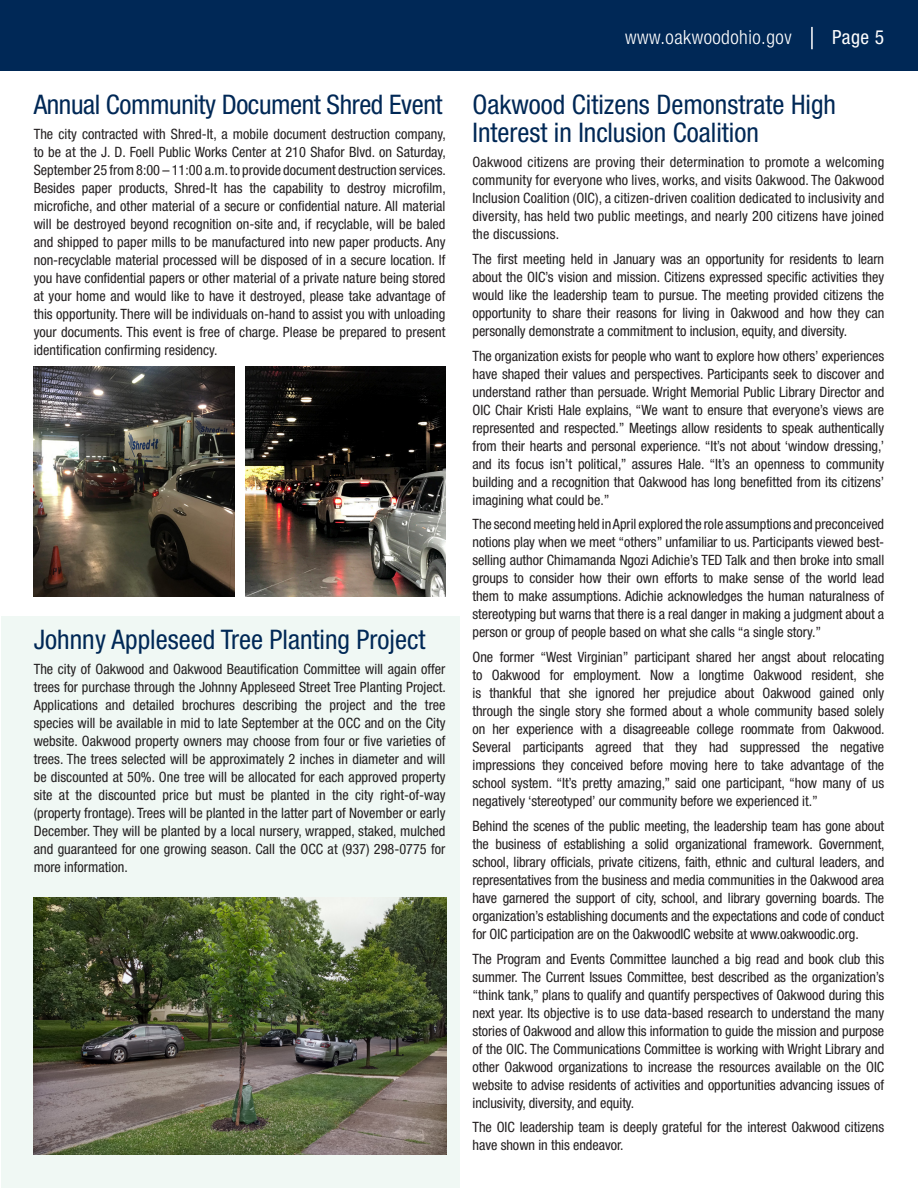
<style>
.page{position:relative;width:918px;height:1188px;background:#fff}
.page>*{position:absolute;margin:0;border:0;box-sizing:border-box;transform-origin:0 0}
.City_Head{font:condensed 27px/28.5px "Helvetica Neue LT Std";color:#002856}
.t1{font:300 condensed 19.5px "Helvetica Neue LT Std";letter-spacing:.025em;color:#fff}
.t2{font:condensed 19.5px "Helvetica Neue LT Std";color:#fff}
.Body_Copy_small{font:condensed 14.25px/18px "Helvetica Neue LT Std";letter-spacing:-.005em;color:#231f20;text-align:justify}
</style>
<div class="page">
<div style="left:1px;top:616px;width:458px;height:572px;background:#f0f8f4"></div>
<img style="left:245px;top:367px;width:201px;height:229px">
<img style="left:34px;top:367px;width:200px;height:229px">
<img style="left:34px;top:897px;width:412px;height:257px">
<div style="left:0;top:0;width:918px;height:71px;background:#002856"></div>
<hr style="left:811px;top:27px;width:2px;height:22px;background:#fff">
<p class="City_Head" style="left:34px;top:90px;width:410px">Annual Community Document Shred Event</p>
<p class="Body_Copy_small" style="left:34px;top:124px;width:414px">The city contracted with Shred-It, a mobile document destruction company, to be at the J. D. Foell Public Works Center at 210 Shafor Blvd. on Saturday, September 25 from 8:00 – 11:00 a.m. to provide document destruction services.<br>Besides paper products, Shred-It has the capability to destroy microfilm, microfiche, and other material of a secure or confidential nature. All material will be destroyed beyond recognition on-site and, if recyclable, will be baled and shipped to paper mills to be manufactured into new paper products. Any non-recyclable material processed will be disposed of in a secure location. If you have confidential papers or other material of a private nature being stored at your home and would like to have it destroyed, please take advantage of this opportunity. There will be individuals on-hand to assist you with unloading your documents. This event is free of charge. Please be prepared to present identification confirming residency.</p>
<p class="City_Head" style="left:34px;top:625px;width:393px">Johnny Appleseed Tree Planting Project</p>
<p class="Body_Copy_small" style="left:34px;top:660px;width:414px">The city of Oakwood and Oakwood Beautification Committee will again offer trees for purchase through the Johnny Appleseed Street Tree Planting Project.<br>Applications and detailed brochures describing the project and the tree species will be available in mid to late September at the OCC and on the City website. Oakwood property owners may choose from four or five varieties of trees. The trees selected will be approximately 2 inches in diameter and will be discounted at 50%. One tree will be allocated for each approved property site at the discounted price but must be planted in the city right-of-way (property frontage). Trees will be planted in the latter part of November or early December. They will be planted by a local nursery, wrapped, staked, mulched and guaranteed for one growing season. Call the OCC at (937) 298-0775 for more information.</p>
<h2 class="t1" style="left:625px;top:26px;width:168px">www.oakwoodohio.gov</h2>
<h2 class="t2" style="left:832px;top:26px;width:54px">Page 5</h2>
<p class="City_Head" style="left:472px;top:90px;width:365px">Oakwood Citizens Demonstrate High<br>Interest in Inclusion Coalition</p>
<p class="Body_Copy_small" style="left:472px;top:153px;width:413px">Oakwood citizens are proving their determination to promote a welcoming community for everyone who lives, works, and visits Oakwood. The Oakwood Inclusion Coalition (OIC), a citizen-driven coalition dedicated to inclusivity and diversity, has held two public meetings, and nearly 200 citizens have joined the discussions.</p>
<p class="Body_Copy_small" style="left:472px;top:250px;width:413px">The first meeting held in January was an opportunity for residents to learn about the OIC’s vision and mission. Citizens expressed specific activities they would like the leadership team to pursue. The meeting provided citizens the opportunity to share their reasons for living in Oakwood and how they can personally demonstrate a commitment to inclusion, equity, and diversity.</p>
<p class="Body_Copy_small" style="left:472px;top:346px;width:413px">The organization exists for people who want to explore how others’ experiences have shaped their values and perspectives. Participants seek to discover and understand rather than persuade. Wright Memorial Public Library Director and OIC Chair Kristi Hale explains, “We want to ensure that everyone’s views are represented and respected.” Meetings allow residents to speak authentically from their hearts and personal experience. “It’s not about ‘window dressing,’ and its focus isn’t political,” assures Hale. “It’s an openness to community building and a recognition that Oakwood has long benefitted from its citizens’ imagining what could be.”</p>
<p class="Body_Copy_small" style="left:472px;top:515px;width:413px">The second meeting held in April explored the role assumptions and preconceived notions play when we meet “others” unfamiliar to us. Participants viewed best&shy;selling author Chimamanda Ngozi Adichie’s TED Talk and then broke into small groups to consider how their own efforts to make sense of the world lead them to make assumptions. Adichie acknowledges the human naturalness of stereotyping but warns that there is a real danger in making a judgment about a person or group of people based on what she calls “a single story.”</p>
<p class="Body_Copy_small" style="left:472px;top:648px;width:414px">One former “West Virginian” participant shared her angst about relocating to Oakwood for employment. Now a longtime Oakwood resident, she is thankful that she ignored her prejudice about Oakwood gained only through the single story she formed about a whole community based solely on her experience with a disagreeable college roommate from Oakwood.<br>Several participants agreed that they had suppressed the negative impressions they conceived before moving here to take advantage of the school system. “It’s pretty amazing,” said one participant, “how many of us negatively ‘stereotyped’ our community before we experienced it.”</p>
<p class="Body_Copy_small" style="left:472px;top:817px;width:414px">Behind the scenes of the public meeting, the leadership team has gone about the business of establishing a solid organizational framework. Government, school, library officials, private citizens, faith, ethnic and cultural leaders, and representatives from the business and media communities in the Oakwood area have garnered the support of city, school, and library governing boards. The organization’s establishing documents and the expectations and code of conduct for OIC participation are on the OakwoodIC website at www.oakwoodic.org.</p>
<p class="Body_Copy_small" style="left:472px;top:949px;width:413px">The Program and Events Committee launched a big read and book club this summer. The Current Issues Committee, best described as the organization’s “think tank,” plans to qualify and quantify perspectives of Oakwood during this next year. Its objective is to use data-based research to understand the many stories of Oakwood and allow this information to guide the mission and purpose of the OIC. The Communications Committee is working with Wright Library and other Oakwood organizations to increase the resources available on the OIC website to advise residents of activities and opportunities advancing issues of inclusivity, diversity, and equity.</p>
<p class="Body_Copy_small" style="left:472px;top:1118px;width:413px">The OIC leadership team is deeply grateful for the interest Oakwood citizens have shown in this endeavor.</p>
</div>
